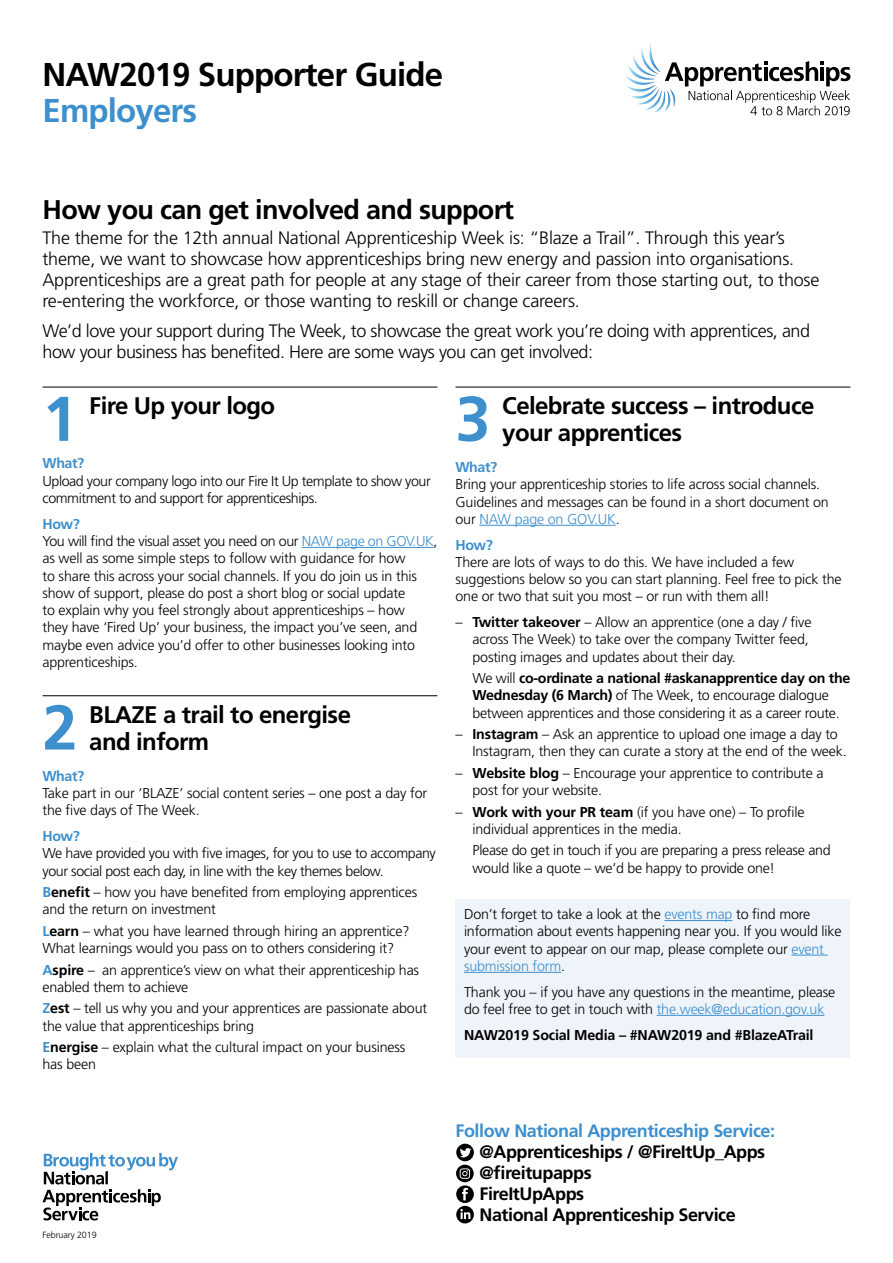
<style>
.page{position:relative;width:893px;height:1263px;background:#fff}
.page>*{position:absolute;margin:0;border:0;box-sizing:border-box;transform-origin:0 0}
.t1{font:700 63px "Frutiger";color:#3d8fcd}
.t2{font:700 33px "Frutiger";letter-spacing:-.025em;color:#000}
.t3{font:700 33px "Frutiger";letter-spacing:-.025em;color:#3d8fcd}
.t4{font:700 27px "Frutiger";letter-spacing:-.025em;color:#000}
.t5{font:700 24px/27px "Frutiger";letter-spacing:-.025em;color:#000}
.t6{font:300 18px/21px "Frutiger";letter-spacing:-.01em;color:#000}
.t7{font:700 18px/21px "Frutiger";letter-spacing:-.025em;color:#000}
.t8{font:700 18px "Frutiger";letter-spacing:-.025em;color:#3d8fcd}
.t9{font:300 14.25px/17.2px "Frutiger";letter-spacing:-.01em;color:#000}
.t10{font:300 14.25px/17.2px "Frutiger";letter-spacing:-.03em;color:#000}
.t11{font:700 14.25px "Frutiger";letter-spacing:-.01em;color:#000}
.t12{font:700 14.25px "Frutiger";letter-spacing:-.03em;color:#3d8fcd}
.t13{font:300 9px "Frutiger";letter-spacing:-.01em;color:#000}
.s1{font-weight:700;color:#3d8fcd}
.s2{color:#3d8fcd}
.s3{font-weight:700}
</style>
<div class="page">
<hr style="left:43px;top:387px;width:394px;height:1px;background:#000">
<hr style="left:302px;top:547px;width:131px;height:1px;background:#3d8fcd">
<hr style="left:43px;top:695px;width:394px;height:1px;background:#000">
<hr style="left:455px;top:387px;width:395px;height:1px;background:#000">
<hr style="left:479px;top:525px;width:137px;height:1px;background:#3d8fcd">
<svg style="left:43px;top:1153px;width:135px;height:67px"></svg>
<svg style="left:625px;top:43px;width:225px;height:72px"></svg>
<hr style="left:820px;top:67px;width:4px;height:14px;background:#000001">
<div style="left:455px;top:899px;width:395px;height:158px;background:#eff4fa"></div>
<hr style="left:664px;top:920px;width:68px;height:1px;background:#3d8fcd">
<hr style="left:791px;top:955px;width:37px;height:1px;background:#3d8fcd">
<hr style="left:464px;top:972px;width:97px;height:1px;background:#3d8fcd">
<hr style="left:657px;top:1015px;width:167px;height:1px;background:#3d8fcd">
<svg style="left:456px;top:1144px;width:18px;height:79px"></svg>
<h2 class="t2" style="left:43px;top:56px;width:402px">NAW2019 Supporter Guide</h2>
<h2 class="t3" style="left:43px;top:92px;width:156px">Employers</h2>
<h3 class="t4" style="left:43px;top:194px;width:473px">How you can get involved and support</h3>
<p class="t6" style="left:43px;top:227px;width:778px">The theme for the 12th annual National Apprenticeship Week is: “Blaze a Trail”. Through this year’s theme, we want to showcase how apprenticeships bring new energy and passion into organisations.<br>Apprenticeships are a great path for people at any stage of their career from those starting out, to those re-entering the workforce, or those wanting to reskill or change careers.</p>
<p class="t6" style="left:43px;top:320px;width:769px">We’d love your support during The Week, to showcase the great work you’re doing with apprentices, and how your business has benefited. Here are some ways you can get involved:</p>
<h1 class="t1" style="left:43px;top:382px;width:37px">1</h1>
<h3 class="t5" style="left:89px;top:392px;width:188px">Fire Up your logo</h3>
<p class="t12" style="left:43px;top:455px;width:43px">What?</p>
<p class="t10" style="left:43px;top:472px;width:390px">Upload your company logo into our Fire It Up template to show your commitment to and support for apprenticeships.</p>
<p class="t9" style="left:43px;top:515px;width:396px"><span class="s1">How?<br></span>You will find the visual asset you need on our <span class="s2">NAW page on GOV.UK</span>, as well as some simple steps to follow with guidance for how<br>to share this across your social channels. If you do join us in this show of support, please do post a short blog or social update<br>to explain why you feel strongly about apprenticeships – how<br>they have ‘Fired Up’ your business, the impact you’ve seen, and maybe even advice you’d offer to other businesses looking into apprenticeships.</p>
<h1 class="t1" style="left:43px;top:691px;width:37px">2</h1>
<h3 class="t5" style="left:89px;top:701px;width:263px">BLAZE a trail to energise and inform</h3>
<p class="t12" style="left:43px;top:767px;width:43px">What?</p>
<p class="t9" style="left:43px;top:784px;width:386px">Take part in our ‘BLAZE’ social content series – one post a day for the five days of The Week.</p>
<p class="t12" style="left:43px;top:828px;width:39px">How?</p>
<p class="t10" style="left:43px;top:845px;width:395px">We have provided you with five images, for you to use to accompany your social post each day, in line with the key themes below.</p>
<p class="t9" style="left:43px;top:883px;width:376px"><span class="s1">B</span><span class="s3">enefit</span> – how you have benefited from employing apprentices and the return on investment</p>
<p class="t9" style="left:43px;top:922px;width:369px"><span class="s1">L</span><span class="s3">earn</span> – what you have learned through hiring an apprentice?<br>What learnings would you pass on to others considering it?</p>
<p class="t9" style="left:43px;top:961px;width:378px"><span class="s1">A</span><span class="s3">spire</span> – an apprentice’s view on what their apprenticeship has enabled them to achieve</p>
<p class="t9" style="left:43px;top:1000px;width:386px"><span class="s1">Z</span><span class="s3">est</span> – tell us why you and your apprentices are passionate about the value that apprenticeships bring</p>
<p class="t9" style="left:43px;top:1038px;width:364px"><span class="s1">E</span><span class="s3">nergise</span> – explain what the cultural impact on your business has been</p>
<h1 class="t1" style="left:455px;top:382px;width:37px">3</h1>
<h3 class="t5" style="left:502px;top:392px;width:314px">Celebrate success – introduce your apprentices</h3>
<p class="t12" style="left:455px;top:459px;width:43px">What?</p>
<p class="t9" style="left:455px;top:476px;width:375px">Bring your apprenticeship stories to life across social channels.<br>Guidelines and messages can be found in a short document on our <span class="s2">NAW page on GOV.UK</span>.</p>
<p class="t12" style="left:455px;top:536px;width:39px">How?</p>
<p class="t9" style="left:455px;top:553px;width:388px">There are lots of ways to do this. We have included a few suggestions below so you can start planning. Feel free to pick the one or two that suit you most – or run with them all!</p>
<p class="t9" style="left:472px;top:613px;width:340px;text-indent:-17px">– <span class="s3">Twitter takeover</span> – Allow an apprentice (one a day / five across The Week) to take over the company Twitter feed, posting images and updates about their day.</p>
<p class="t9" style="left:472px;top:670px;width:379px">We will <span class="s3">co-ordinate a national #askanapprentice day on the<br>Wednesday (6 March)</span> of The Week, to encourage dialogue between apprentices and those considering it as a career route.</p>
<p class="t9" style="left:472px;top:726px;width:376px;text-indent:-17px">– <span class="s3">Instagram</span> – Ask an apprentice to upload one image a day to<br>Instagram, then they can curate a story at the end of the week.</p>
<p class="t9" style="left:472px;top:764px;width:353px;text-indent:-17px">– <span class="s3">Website blog</span> – Encourage your apprentice to contribute a post for your website.</p>
<p class="t9" style="left:472px;top:803px;width:334px;text-indent:-17px">– <span class="s3">Work with your PR team</span> (if you have one) – To profile individual apprentices in the media.</p>
<p class="t9" style="left:472px;top:842px;width:360px">Please do get in touch if you are preparing a press release and would like a quote – we’d be happy to provide one!</p>
<p class="t9" style="left:464px;top:905px;width:379px">Don’t forget to take a look at the <span class="s2">events map</span> to find more information about events happening near you. If you would like your event to appear on our map, please complete our <span class="s2">event submission form</span>.</p>
<p class="t9" style="left:464px;top:983px;width:373px">Thank you – if you have any questions in the meantime, please do feel free to get in touch with <span class="s2">the.week@education.gov.uk</span></p>
<p class="t11" style="left:464px;top:1026px;width:351px">NAW2019 Social Media – #NAW2019 and #BlazeATrail</p>
<p class="t13" style="left:43px;top:1230px;width:56px">February 2019</p>
<p class="t8" style="left:456px;top:1120px;width:321px">Follow National Apprenticeship Service:</p>
<p class="t7" style="left:479px;top:1141px;width:287px">@Apprenticeships / @FireItUp_Apps @fireitupapps<br>FireItUpApps<br>National Apprenticeship Service</p>
</div>
